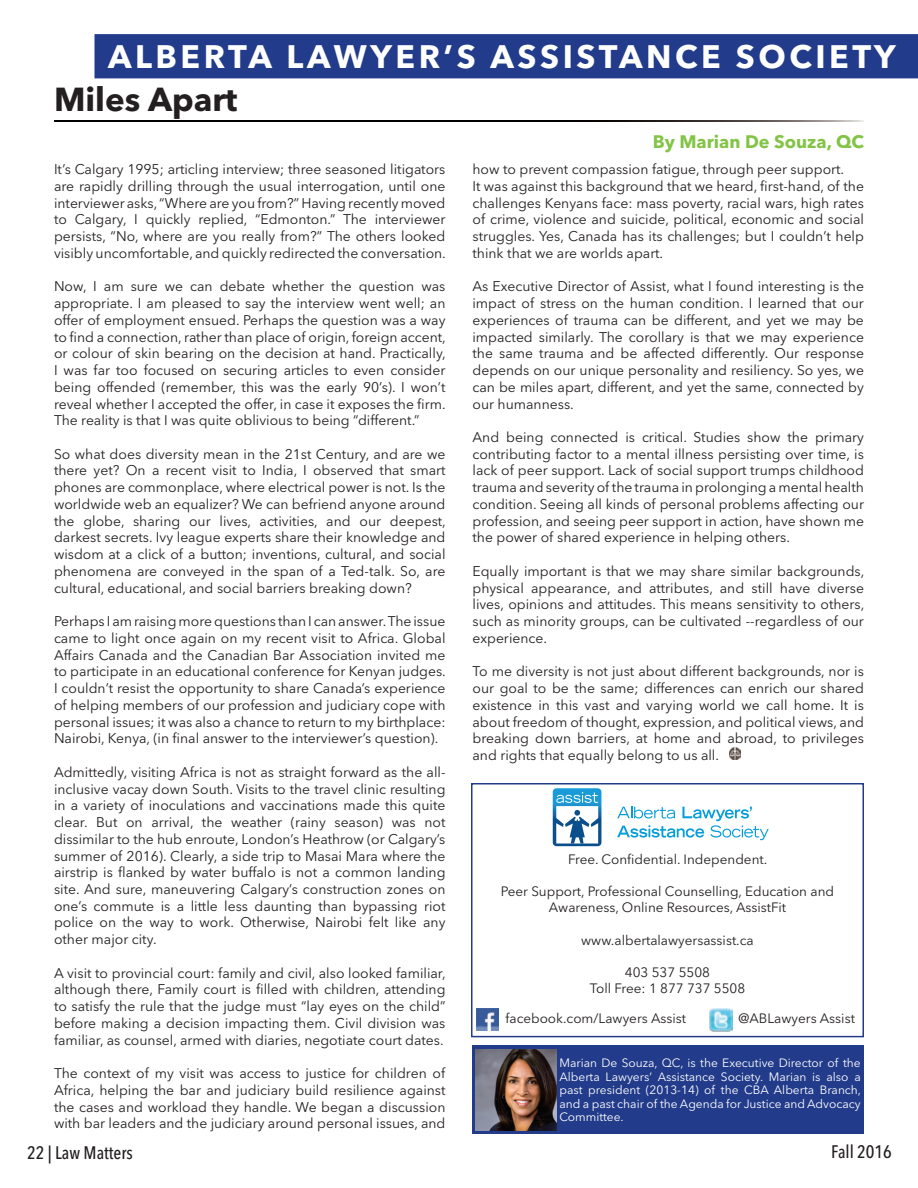
<style>
.page{position:relative;width:918px;height:1188px;background:#fff}
.page>*{position:absolute;margin:0;border:0;box-sizing:border-box;transform-origin:0 0}
.t1{font:700 33px "Avenir Next LT Pro";color:#231f20}
.t2{font:700 32.25px "Avenir Next LT Pro";letter-spacing:.11em;color:#fff}
.t3{font:500 condensed 18px "Avenir Next LT Pro";color:#231f20}
.t4{font:700 18px "Avenir Next LT Pro";color:#83c447}
.t5{font:13.95px/16.8px "Avenir Next LT Pro";color:#231f20;text-align:justify}
.t6{font:13.5px/16.2px "Avenir Next LT Pro";color:#231f20;text-align:center}
.t7{font:12px/13.5px "Avenir Next LT Pro";color:#fff;text-align:justify}
</style>
<div class="page">
<div style="left:95px;top:35px;width:822px;height:43px;background:#223b8a"></div>
<div style="left:94px;top:34px;width:824px;height:44px;border:2px solid #223b8a"></div>
<svg style="left:729px;top:748px;width:11px;height:11px"></svg>
<svg style="left:54px;top:120px;width:810px;height:2px;background:#1c1a19"></svg>
<div style="left:472px;top:1046px;width:392px;height:88px;background:#223b8a"></div>
<img style="left:476px;top:1049px;width:81px;height:81px">
<div style="left:471px;top:783px;width:393px;height:254px;border:2px solid #223b8a"></div>
<img style="left:710px;top:1008px;width:23px;height:23px">
<img style="left:476px;top:1009px;width:23px;height:22px">
<svg style="left:617px;top:807px;width:152px;height:33px"></svg>
<svg style="left:553px;top:788px;width:48px;height:58px"></svg>
<h2 class="t2" style="left:108px;top:37px;width:791px">ALBERTA LAWYER’S ASSISTANCE SOCIETY</h2>
<h1 class="t1" style="left:54px;top:80px;width:185px">Miles Apart</h1>
<p class="t5" style="left:54px;top:161px;width:393px">It’s Calgary 1995; articling interview; three seasoned litigators are rapidly drilling through the usual interrogation, until one interviewer asks, “Where are you from?” Having recently moved to Calgary, I quickly replied, “Edmonton.” The interviewer persists, “No, where are you really from?” The others looked visibly uncomfortable, and quickly redirected the conversation.</p>
<p class="t5" style="left:54px;top:278px;width:393px">Now, I am sure we can debate whether the question was appropriate. I am pleased to say the interview went well; an offer of employment ensued. Perhaps the question was a way to find a connection, rather than place of origin, foreign accent, or colour of skin bearing on the decision at hand. Practically, I was far too focused on securing articles to even consider being offended (remember, this was the early 90’s). I won’t reveal whether I accepted the offer, in case it exposes the firm.<br>The reality is that I was quite oblivious to being “different.”</p>
<p class="t5" style="left:54px;top:445px;width:393px">So what does diversity mean in the 21st Century, and are we there yet? On a recent visit to India, I observed that smart phones are commonplace, where electrical power is not. Is the worldwide web an equalizer? We can befriend anyone around the globe, sharing our lives, activities, and our deepest, darkest secrets. Ivy league experts share their knowledge and wisdom at a click of a button; inventions, cultural, and social phenomena are conveyed in the span of a Ted-talk. So, are cultural, educational, and social barriers breaking down?</p>
<p class="t5" style="left:54px;top:613px;width:393px">Perhaps I am raising more questions than I can answer. The issue came to light once again on my recent visit to Africa. Global Affairs Canada and the Canadian Bar Association invited me to participate in an educational conference for Kenyan judges.<br>I couldn’t resist the opportunity to share Canada’s experience of helping members of our profession and judiciary cope with personal issues; it was also a chance to return to my birthplace:<br>Nairobi, Kenya, (in final answer to the interviewer’s question).</p>
<p class="t5" style="left:54px;top:763px;width:393px">Admittedly, visiting Africa is not as straight forward as the all&shy;inclusive vacay down South. Visits to the travel clinic resulting in a variety of inoculations and vaccinations made this quite clear. But on arrival, the weather (rainy season) was not dissimilar to the hub enroute, London’s Heathrow (or Calgary’s summer of 2016). Clearly, a side trip to Masai Mara where the airstrip is flanked by water buffalo is not a common landing site. And sure, maneuvering Calgary’s construction zones on one’s commute is a little less daunting than bypassing riot police on the way to work. Otherwise, Nairobi felt like any other major city.</p>
<p class="t5" style="left:54px;top:964px;width:393px">A visit to provincial court: family and civil, also looked familiar, although there, Family court is filled with children, attending to satisfy the rule that the judge must “lay eyes on the child” before making a decision impacting them. Civil division was familiar, as counsel, armed with diaries, negotiate court dates.</p>
<p class="t5" style="left:54px;top:1065px;width:393px">The context of my visit was access to justice for children of Africa, helping the bar and judiciary build resilience against the cases and workload they handle. We began a discussion with bar leaders and the judiciary around personal issues, and</p>
<p class="t4" style="left:653px;top:131px;width:213px">By Marian De Souza, QC</p>
<p class="t5" style="left:472px;top:161px;width:393px;text-align:left">how to prevent compassion fatigue, through peer support.<br>It was against this background that we heard, first-hand, of the challenges Kenyans face: mass poverty, racial wars, high rates of crime, violence and suicide, political, economic and social struggles. Yes, Canada has its challenges; but I couldn’t help think that we are worlds apart.</p>
<p class="t5" style="left:472px;top:278px;width:393px">As Executive Director of Assist, what I found interesting is the impact of stress on the human condition. I learned that our experiences of trauma can be different, and yet we may be impacted similarly. The corollary is that we may experience the same trauma and be affected differently. Our response depends on our unique personality and resiliency. So yes, we can be miles apart, different, and yet the same, connected by our humanness.</p>
<p class="t5" style="left:472px;top:429px;width:393px">And being connected is critical. Studies show the primary contributing factor to a mental illness persisting over time, is lack of peer support. Lack of social support trumps childhood trauma and severity of the trauma in prolonging a mental health condition. Seeing all kinds of personal problems affecting our profession, and seeing peer support in action, have shown me the power of shared experience in helping others.</p>
<p class="t5" style="left:472px;top:563px;width:393px">Equally important is that we may share similar backgrounds, physical appearance, and attributes, and still have diverse lives, opinions and attitudes. This means sensitivity to others, such as minority groups, can be cultivated --regardless of our experience.</p>
<p class="t5" style="left:472px;top:663px;width:393px">To me diversity is not just about different backgrounds, nor is our goal to be the same; differences can enrich our shared existence in this vast and varying world we call home. It is about freedom of thought, expression, and political views, and breaking down barriers, at home and abroad, to privileges and rights that equally belong to us all.</p>
<p class="t6" style="left:568px;top:851px;width:201px">Free. Confidential. Independent.</p>
<p class="t6" style="left:501px;top:883px;width:335px">Peer Support, Professional Counselling, Education and<br>Awareness, Online Resources, AssistFit</p>
<p class="t6" style="left:581px;top:932px;width:174px">www.albertalawyersassist.ca</p>
<p class="t6" style="left:590px;top:964px;width:157px">403 537 5508<br>Toll Free: 1 877 737 5508</p>
<p class="t6" style="left:505px;top:1010px;width:182px">facebook.com/Lawyers Assist</p>
<p class="t6" style="left:739px;top:1010px;width:118px">@ABLawyers Assist</p>
<p class="t7" style="left:559px;top:1056px;width:303px">Marian De Souza, QC, is the Executive Director of the Alberta Lawyers’ Assistance Society. Marian is also a past president (2013-14) of the CBA Alberta Branch, and a past chair of the Agenda for Justice and Advocacy Committee.</p>
<p class="t3" style="left:27px;top:1142px;width:107px">22 | Law Matters</p>
<p class="t3" style="left:831px;top:1141px;width:62px">Fall 2016</p>
</div>
